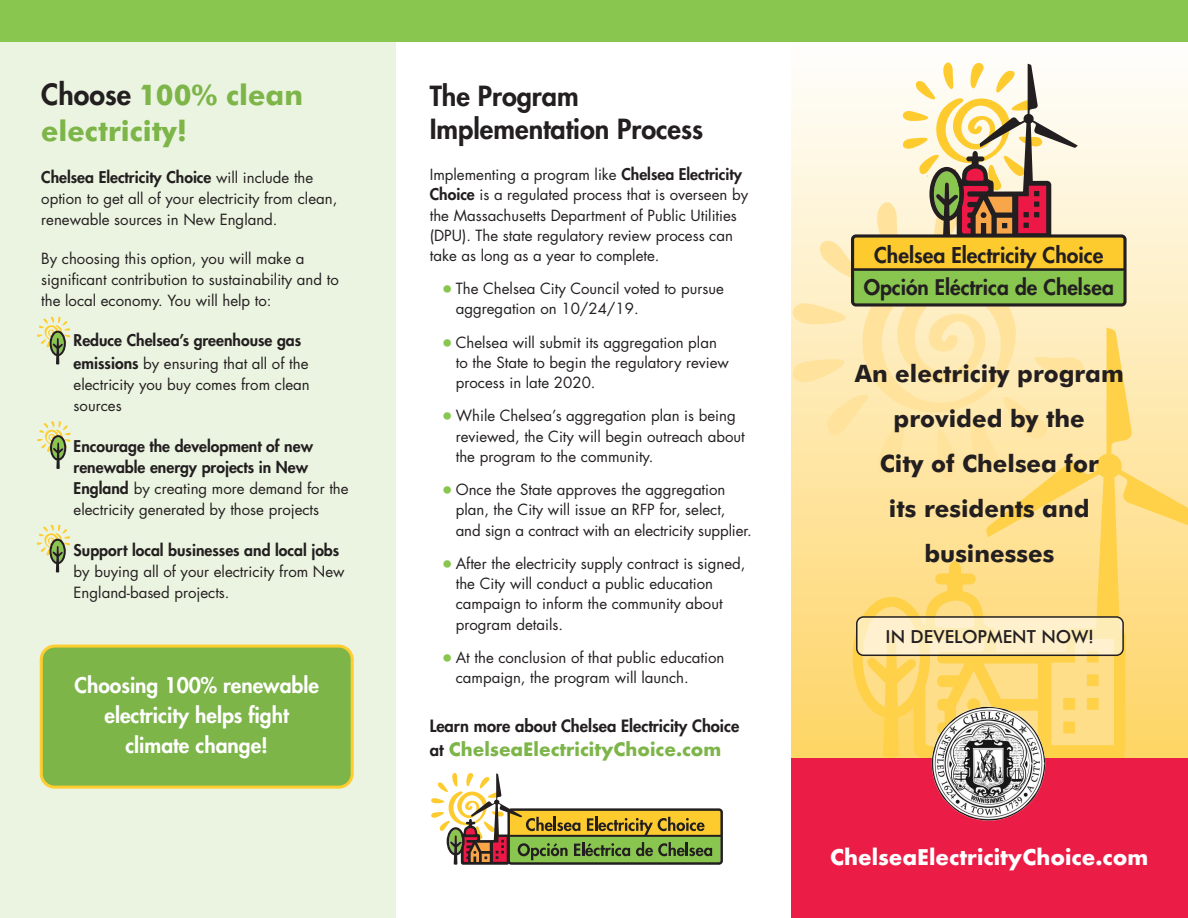
<style>
.page{position:relative;width:1188px;height:918px;background:#fff}
.page>*{position:absolute;margin:0;border:0;box-sizing:border-box;transform-origin:0 0}
.Header_small{font:700 28.5px/36px "Futura BT";color:#7db549}
.Header_small-2{font:800 27px/33px "Futura";color:#231f20}
.header2{font:700 24px/45px "Futura BT";color:#231f20;text-align:center}
.t1{font:800 21.15px "Futura";color:#231f20}
.Header_small-3{font:800 21px/30px "Futura";color:#fff;text-align:center}
.text{font:700 21px "Futura";color:#fff}
.t2{font:800 21px "Futura";color:#231f20}
.text-2{font:700 18px "Futura";color:#7db549}
.header2-2{font:500 18px "Futura BT";color:#231f20}
.text-3{font:800 16.5px "Futura";color:#231f20}
.text-4{font:800 15.75px/21px "Futura";color:#231f20}
.text-lessSpaceAfter{font:15px/20.2px "Futura";color:#231f20}
.text-5{font:15px/21px "Futura";color:#231f20}
.s1{font-family:"Futura";font-weight:800;color:#231f20}
.s2{font-weight:400;font-size:15px}
.s3{font-weight:800;font-size:15.75px}
.s4{font-family:"Universal Newswith Comm Pi";color:#89c650}
.s5{font-weight:800;font-size:16.5px;color:#231f20}
</style>
<div class="page">
<svg style="left:792px;top:41px;width:396px;height:717px"></svg>
<div style="left:0;top:38px;width:395px;height:880px;background:#ebf4e1"></div>
<div style="left:41px;top:646px;width:311px;height:141px;background:#7db549;border-radius:14px"></div>
<div style="left:40px;top:645px;width:314px;height:144px;border:3px solid #fecd2f;border-radius:14px"></div>
<div style="left:0;top:0;width:1188px;height:41px;background:#89c650"></div>
<svg style="left:986px;top:328px;width:202px;height:430px;background:#fedf8a"></svg>
<svg style="left:853px;top:561px;width:272px;height:197px;background:#fed972"></svg>
<div style="left:792px;top:758px;width:396px;height:160px;background:#eb1d46"></div>
<img style="left:916px;top:691px;width:147px;height:130px">
<svg style="left:791px;top:62px;width:298px;height:423px;background:#f4e0b5"></svg>
<div style="left:853px;top:236px;width:271px;height:35px;background:#fecb2f;border-radius:4px"></div>
<div style="left:854px;top:269px;width:270px;height:35px;background:#89c650;border-radius:4px"></div>
<div style="left:851px;top:234px;width:276px;height:73px;border:3px solid #231f20;border-radius:3px"></div>
<hr style="left:853px;top:268px;width:271px;height:3px;background:#231f20">
<svg style="left:857px;top:617px;width:266px;height:38px;background:#feefc5"></svg>
<div style="left:856px;top:616px;width:268px;height:40px;border:2px solid #231f20;border-radius:7px"></div>
<div style="left:509px;top:810px;width:212px;height:27px;background:#fecb2f;border-radius:3px"></div>
<div style="left:510px;top:836px;width:211px;height:27px;background:#89c650;border-radius:3px"></div>
<hr style="left:509px;top:835px;width:212px;height:2px;background:#231f20">
<svg style="left:431px;top:773px;width:281px;height:92px"></svg>
<svg style="left:36px;top:316px;width:35px;height:49px"></svg>
<svg style="left:37px;top:421px;width:34px;height:48px"></svg>
<svg style="left:36px;top:524px;width:35px;height:49px"></svg>
<p class="Header_small" style="left:41px;top:77px;width:263px"><span class="s1">Choose</span> 100% clean electricity!</p>
<p class="text-4" style="left:41px;top:166px;width:274px">Chelsea Electricity Choice <span class="s2">will include the</span></p>
<p class="text-5" style="left:41px;top:188px;width:298px">option to get all of your electricity from clean, renewable sources in New England.</p>
<p class="text-5" style="left:41px;top:248px;width:299px">By choosing this option, you will make a significant contribution to sustainability and to the local economy. You will help to:</p>
<p class="text-4" style="left:74px;top:330px;width:229px">Reduce Chelsea’s greenhouse gas</p>
<p class="text-5" style="left:74px;top:353px;width:238px;text-align:justify"><span class="s3">emissions</span> by ensuring that all of the electricity you buy comes from clean sources</p>
<p class="text-4" style="left:74px;top:436px;width:241px">Encourage the development of new renewable energy projects in New</p>
<p class="text-5" style="left:74px;top:478px;width:277px"><span class="s3">England</span> by creating more demand for the electricity generated by those projects</p>
<p class="text-4" style="left:74px;top:540px;width:267px">Support local businesses and local jobs</p>
<p class="text-5" style="left:74px;top:561px;width:273px">by buying all of your electricity from New<br>England-based projects.</p>
<p class="Header_small-3" style="left:74px;top:670px;width:246px">Choosing 100% renewable electricity helps fight climate change!</p>
<p class="Header_small-2" style="left:430px;top:79px;width:275px">The Program<br>Implementation Process</p>
<p class="text-lessSpaceAfter" style="left:430px;top:164px;width:320px">Implementing a program like <span class="s3">Chelsea Electricity Choice</span> is a regulated process that is overseen by the Massachusetts Department of Public Utilities (DPU). The state regulatory review process can take as long as a year to complete.</p>
<p class="text-lessSpaceAfter" style="left:456px;top:278px;width:270px;text-indent:-13px"><span class="s4">●</span> The Chelsea City Council voted to pursue aggregation on 10/24/19.</p>
<p class="text-lessSpaceAfter" style="left:456px;top:332px;width:275px;text-indent:-13px"><span class="s4">●</span> Chelsea will submit its aggregation plan to the State to begin the regulatory review process in late 2020.</p>
<p class="text-lessSpaceAfter" style="left:456px;top:406px;width:291px;text-indent:-13px"><span class="s4">●</span> While Chelsea’s aggregation plan is being reviewed, the City will begin outreach about the program to the community.</p>
<p class="text-lessSpaceAfter" style="left:456px;top:479px;width:298px;text-indent:-13px"><span class="s4">●</span> Once the State approves the aggregation plan, the City will issue an RFP for, select, and sign a contract with an electricity supplier.</p>
<p class="text-lessSpaceAfter" style="left:456px;top:553px;width:291px;text-indent:-13px"><span class="s4">●</span> After the electricity supply contract is signed, the City will conduct a public education campaign to inform the community about program details.</p>
<p class="text-lessSpaceAfter" style="left:456px;top:647px;width:270px;text-indent:-13px"><span class="s4">●</span> At the conclusion of that public education campaign, the program will launch.</p>
<p class="text-3" style="left:430px;top:715px;width:311px">Learn more about Chelsea Electricity Choice</p>
<p class="text-2" style="left:430px;top:736px;width:293px"><span class="s5">at</span> ChelseaElectricityChoice.com</p>
<p class="t1" style="left:874px;top:241px;width:231px">Chelsea Electricity Choice</p>
<p class="t2" style="left:864px;top:274px;width:252px">Opción Eléctrica de Chelsea</p>
<p class="header2" style="left:855px;top:351px;width:271px">An electricity program provided by the<br>City of Chelsea for<br>its residents and businesses</p>
<p class="header2-2" style="left:886px;top:626px;width:210px">IN DEVELOPMENT NOW!</p>
<p class="text" style="left:830px;top:842px;width:320px">ChelseaElectricityChoice.com</p>
</div>
